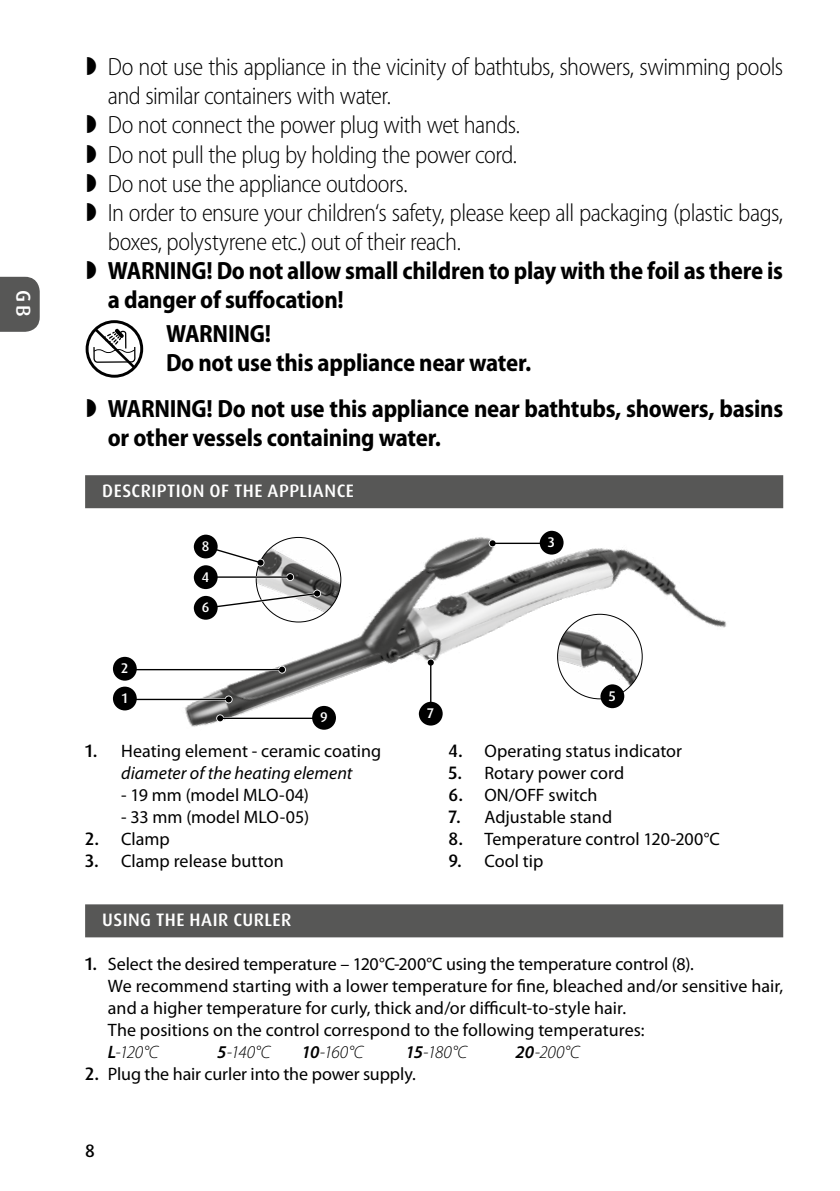
<style>
.page{position:relative;width:840px;height:1191px;background:#fff}
.page>*{position:absolute;margin:0;border:0;box-sizing:border-box;transform-origin:0 0}
.t1{font:300 semi-condensed 25px/29px "Myriad Pro";letter-spacing:-.02em;color:#000}
.t2{font:700 semi-condensed 25px/29px "Myriad Pro";letter-spacing:-.01em;color:#000}
.t3{font:500 20px "Dax Pro";color:#fff}
.t4{font:18px/22px "Myriad Pro";color:#000;text-align:center}
.t5{font:500 18px "Dax Pro";letter-spacing:.025em;color:#fff}
.t6{font:italic 300 18px "Myriad Pro";letter-spacing:-.01em;color:#000}
.t7{font:500 18px "Dax Pro";color:#000}
.t8{font:500 14px "Dax Pro";color:#fff}
.s1{font-family:"Dax Pro";font-weight:500}
.s2{font-style:italic}
.s3{font-weight:600;font-style:italic}
.s4{font-weight:300;font-style:italic}
.s5{font-weight:600}
</style>
<div class="page">
<svg style="left:0;top:277px;width:40px;height:55px"></svg>
<div style="left:85px;top:475px;width:697px;height:33px;background:#575756"></div>
<div style="left:85px;top:904px;width:697px;height:33px;background:#575756"></div>
<svg style="left:85px;top:320px;width:58px;height:58px"></svg>
<img style="left:140px;top:475px;width:601px;height:255px">
<hr style="left:125px;top:698px;width:103px;height:2px;background:#fff">
<hr style="left:125px;top:699px;width:103px;height:1px;background:#000">
<svg style="left:225px;top:696px;width:6px;height:6px"></svg>
<svg style="left:216px;top:714px;width:8px;height:8px"></svg>
<hr style="left:220px;top:717px;width:104px;height:2px;background:#000">
<svg style="left:217px;top:715px;width:6px;height:6px"></svg>
<hr style="left:125px;top:668px;width:157px;height:3px;background:#fff">
<hr style="left:125px;top:669px;width:157px;height:1px;background:#000">
<svg style="left:279px;top:666px;width:6px;height:6px"></svg>
<hr style="left:429px;top:662px;width:2px;height:53px;background:#fff">
<svg style="left:426px;top:658px;width:8px;height:8px"></svg>
<hr style="left:430px;top:662px;width:1px;height:53px;background:#000">
<svg style="left:427px;top:659px;width:6px;height:6px"></svg>
<svg style="left:488px;top:539px;width:8px;height:8px"></svg>
<hr style="left:492px;top:542px;width:69px;height:2px;background:#000">
<svg style="left:489px;top:540px;width:6px;height:6px"></svg>
<div style="left:113px;top:686px;width:24px;height:24px;background:#000;border-radius:50%"></div>
<div style="left:312px;top:706px;width:24px;height:23px;background:#000;border-radius:50%"></div>
<div style="left:113px;top:657px;width:24px;height:23px;background:#000;border-radius:50%"></div>
<div style="left:539px;top:531px;width:24px;height:23px;background:#000;border-radius:50%"></div>
<div style="left:418px;top:701px;width:24px;height:24px;background:#000;border-radius:50%"></div>
<img style="left:557px;top:614px;width:85px;height:85px;border-radius:42px">
<img style="left:256px;top:537px;width:84px;height:85px;border-radius:42px">
<svg style="left:202px;top:544px;width:61px;height:21px"></svg>
<svg style="left:286px;top:573px;width:8px;height:8px"></svg>
<hr style="left:203px;top:576px;width:87px;height:2px;background:#000">
<svg style="left:287px;top:574px;width:6px;height:6px"></svg>
<svg style="left:203px;top:590px;width:117px;height:20px"></svg>
<div style="left:194px;top:565px;width:23px;height:24px;background:#000;border-radius:50%"></div>
<div style="left:194px;top:534px;width:23px;height:24px;background:#000;border-radius:50%"></div>
<div style="left:194px;top:596px;width:23px;height:23px;background:#000;border-radius:50%"></div>
<div style="left:600px;top:684px;width:24px;height:24px;background:#000;border-radius:50%"></div>
<p class="t3" style="left:36px;top:290px;width:28px;rotate:90deg">GB</p>
<p class="t1" style="left:108px;top:53px;width:676px">Do not use this appliance in the vicinity of bathtubs, showers, swimming pools and similar containers with water.<br>Do not connect the power plug with wet hands.<br>Do not pull the plug by holding the power cord.<br>Do not use the appliance outdoors.<br>In order to ensure your children‘s safety, please keep all packaging (plastic bags, boxes, polystyrene etc.) out of their reach.</p>
<h1 class="t2" style="left:108px;top:256px;width:676px">WARNING! Do not allow small children to play with the foil as there is a danger of suffocation!</h1>
<h1 class="t2" style="left:166px;top:320px;width:366px">WARNING!<br>Do not use this appliance near water.</h1>
<h1 class="t2" style="left:108px;top:395px;width:676px">WARNING! Do not use this appliance near bathtubs, showers, basins or other vessels containing water.</h1>
<p class="t5" style="left:102px;top:479px;width:253px">DESCRIPTION OF THE APPLIANCE</p>
<p class="t8" style="left:202px;top:537px;width:9px">8</p>
<p class="t8" style="left:202px;top:568px;width:9px">4</p>
<p class="t8" style="left:121px;top:659px;width:9px">2</p>
<p class="t8" style="left:122px;top:689px;width:7px">1</p>
<p class="t8" style="left:201px;top:598px;width:9px">6</p>
<p class="t8" style="left:320px;top:708px;width:9px">9</p>
<p class="t4" style="left:85px;top:740px;width:297px"><span class="s1">1.</span> Heating element - ceramic coating <span class="s2">diameter of the heating element</span></p>
<p class="t4" style="left:121px;top:784px;width:189px">- 19 mm (model MLO-04)</p>
<p class="t4" style="left:121px;top:806px;width:189px">- 33 mm (model MLO-05)</p>
<p class="t4" style="left:85px;top:828px;width:86px"><span class="s1">2.</span> Clamp</p>
<p class="t4" style="left:85px;top:850px;width:200px"><span class="s1">3.</span> Clamp release button</p>
<p class="t8" style="left:547px;top:533px;width:8px">3</p>
<p class="t8" style="left:427px;top:704px;width:8px">7</p>
<p class="t8" style="left:608px;top:687px;width:8px">5</p>
<p class="t4" style="left:448px;top:740px;width:235px"><span class="s1">4.</span> Operating status indicator</p>
<p class="t4" style="left:448px;top:762px;width:177px"><span class="s1">5.</span> Rotary power cord</p>
<p class="t4" style="left:448px;top:784px;width:150px"><span class="s1">6.</span> ON/OFF switch</p>
<p class="t4" style="left:448px;top:806px;width:165px"><span class="s1">7.</span> Adjustable stand</p>
<p class="t4" style="left:448px;top:828px;width:273px"><span class="s1">8.</span> Temperature control 120‑200°C</p>
<p class="t4" style="left:448px;top:850px;width:96px"><span class="s1">9.</span> Cool tip</p>
<p class="t5" style="left:102px;top:908px;width:190px">USING THE HAIR CURLER</p>
<p class="t4" style="left:108px;top:953px;width:676px;text-align:left;text-indent:-23px"><span class="s1">1.</span> Select the desired temperature – 120°C-200°C using the temperature control (8).<br>We recommend starting with a lower temperature for fine, bleached and/or sensitive hair, and a higher temperature for curly, thick and/or difficult-to-style hair.<br>The positions on the control correspond to the following temperatures:<br><span class="s3">L</span><span class="s4">-120°C</span></p>
<p class="t6" style="left:217px;top:1042px;width:55px"><span class="s5">5</span>-140°C</p>
<p class="t6" style="left:301px;top:1042px;width:64px"><span class="s5">10</span>-160°C</p>
<p class="t6" style="left:405px;top:1042px;width:63px"><span class="s5">15</span>-180°C</p>
<p class="t6" style="left:515px;top:1042px;width:65px"><span class="s5">20</span>-200°C</p>
<p class="t4" style="left:85px;top:1063px;width:332px"><span class="s1">2.</span> Plug the hair curler into the power supply.</p>
<p class="t7" style="left:85px;top:1139px;width:11px">8</p>
</div>
